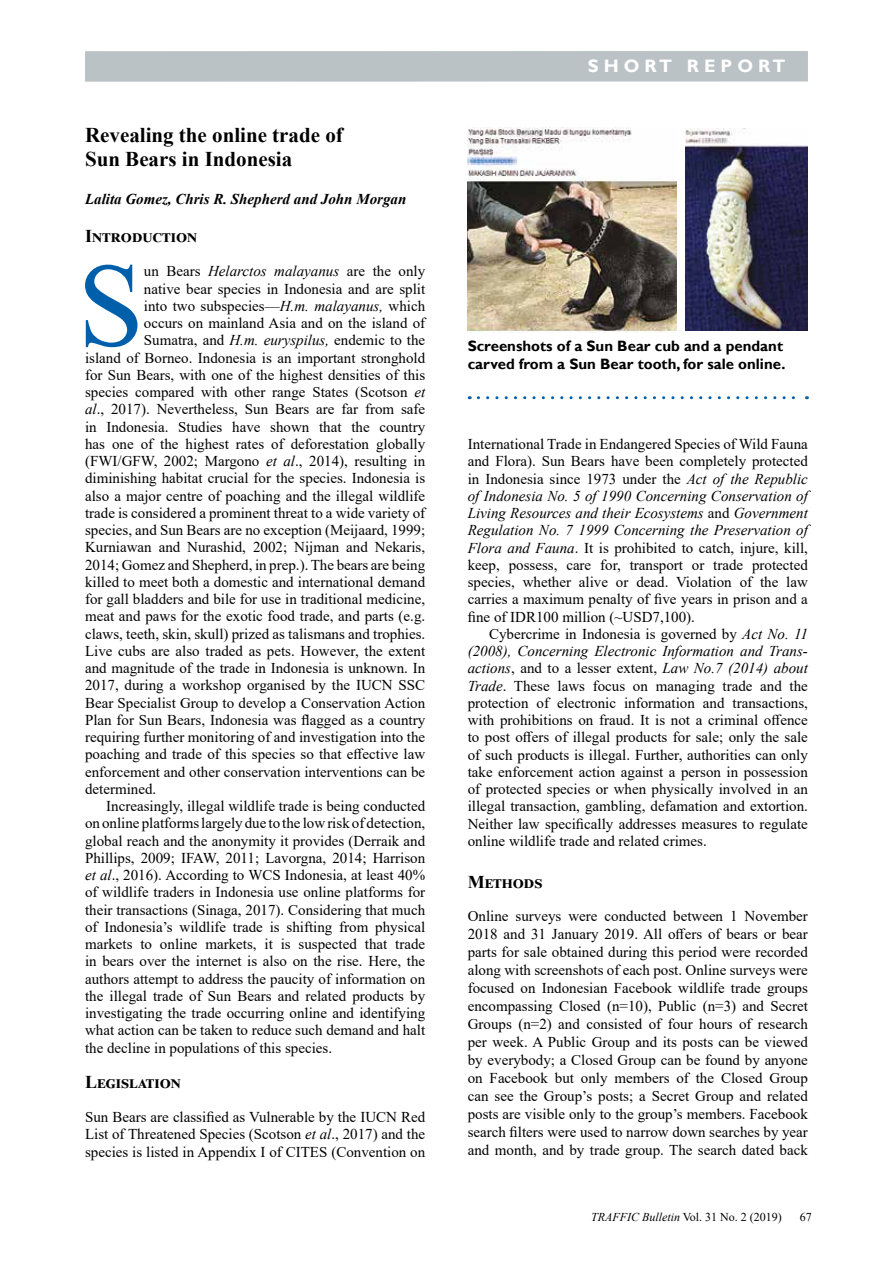
<style>
.page{position:relative;width:893px;height:1263px;background:#fff}
.page>*{position:absolute;margin:0;border:0;box-sizing:border-box;transform-origin:0 0}
.t1{font:119.25px "Times New Roman";color:#005faa}
.t2{font:700 21px/24.2px "Times New Roman";color:#000}
.t3{font:700 18px "Times New Roman";letter-spacing:.01em;color:#000}
.t4{font:700 18px "Gill Sans";color:#fff}
.t5{font:15px/17.2px "Times New Roman";color:#000;text-align:justify}
.t6{font:700 15px/18px "Gill Sans";color:#000}
.t7{font:italic 700 15px "Times New Roman";color:#000}
.t8{font:italic 15px "Times New Roman";color:#000}
.t9{font:12px "Times New Roman";color:#000}
.s1{font-style:normal}
.s2{font-style:italic}
</style>
<div class="page">
<div style="left:85px;top:51px;width:723px;height:31px;background:#bbc2c6"></div>
<img style="left:468px;top:128px;width:209px;height:204px">
<img style="left:685px;top:129px;width:123px;height:202px">
<svg style="left:478px;top:396px;width:329px;height:3px"></svg>
<h2 class="t2" style="left:85px;top:122px;width:259px">Revealing the online trade of<br>Sun Bears in Indonesia</h2>
<p class="t7" style="left:85px;top:188px;width:323px">Lalita Gomez, Chris R. Shepherd and John Morgan</p>
<p class="t3" style="left:85px;top:223px;width:114px">Introduction</p>
<h1 class="t1" style="left:78px;top:221px;width:68px">S</h1>
<p class="t8" style="left:144px;top:261px;width:283px"><span class="s1">un Bears</span> Helarctos malayanus <span class="s1">are the only</span></p>
<p class="t5" style="left:144px;top:279px;width:283px">native bear species in Indonesia and are split</p>
<p class="t5" style="left:144px;top:297px;width:283px">into two subspecies—<span class="s2">H.m. malayanus,</span> which</p>
<p class="t5" style="left:144px;top:314px;width:283px">occurs on mainland Asia and on the island of</p>
<p class="t5" style="left:144px;top:331px;width:283px">Sumatra, and <span class="s2">H.m. euryspilus,</span> endemic to the</p>
<p class="t5" style="left:85px;top:348px;width:342px">island of Borneo. Indonesia is an important stronghold</p>
<p class="t5" style="left:85px;top:366px;width:342px">for Sun Bears, with one of the highest densities of this</p>
<p class="t5" style="left:85px;top:383px;width:342px">species compared with other range States (Scotson <span class="s2">et</span></p>
<p class="t5" style="left:85px;top:400px;width:342px"><span class="s2">al</span>., 2017). Nevertheless, Sun Bears are far from safe</p>
<p class="t5" style="left:85px;top:417px;width:342px">in Indonesia. Studies have shown that the country</p>
<p class="t5" style="left:85px;top:435px;width:342px">has one of the highest rates of deforestation globally</p>
<p class="t5" style="left:85px;top:452px;width:342px">(FWI/GFW, 2002; Margono <span class="s2">et al</span>., 2014), resulting in</p>
<p class="t5" style="left:85px;top:469px;width:342px">diminishing habitat crucial for the species. Indonesia is</p>
<p class="t5" style="left:85px;top:486px;width:342px">also a major centre of poaching and the illegal wildlife</p>
<p class="t5" style="left:85px;top:504px;width:342px">trade is considered a prominent threat to a wide variety of</p>
<p class="t5" style="left:85px;top:521px;width:342px">species, and Sun Bears are no exception (Meijaard, 1999;</p>
<p class="t5" style="left:85px;top:538px;width:342px">Kurniawan and Nurashid, 2002; Nijman and Nekaris,</p>
<p class="t5" style="left:85px;top:555px;width:342px">2014; Gomez and Shepherd, in prep.). The bears are being</p>
<p class="t5" style="left:85px;top:573px;width:342px">killed to meet both a domestic and international demand</p>
<p class="t5" style="left:85px;top:590px;width:342px">for gall bladders and bile for use in traditional medicine,</p>
<p class="t5" style="left:85px;top:607px;width:342px">meat and paws for the exotic food trade, and parts (e.g.</p>
<p class="t5" style="left:85px;top:624px;width:342px">claws, teeth, skin, skull) prized as talismans and trophies.</p>
<p class="t5" style="left:85px;top:642px;width:342px">Live cubs are also traded as pets. However, the extent</p>
<p class="t5" style="left:85px;top:659px;width:342px">and magnitude of the trade in Indonesia is unknown. In</p>
<p class="t5" style="left:85px;top:676px;width:342px">2017, during a workshop organised by the IUCN SSC</p>
<p class="t5" style="left:85px;top:693px;width:342px">Bear Specialist Group to develop a Conservation Action</p>
<p class="t5" style="left:85px;top:711px;width:342px">Plan for Sun Bears, Indonesia was flagged as a country</p>
<p class="t5" style="left:85px;top:728px;width:342px">requiring further monitoring of and investigation into the</p>
<p class="t5" style="left:85px;top:745px;width:342px">poaching and trade of this species so that effective law</p>
<p class="t5" style="left:85px;top:762px;width:342px">enforcement and other conservation interventions can be</p>
<p class="t5" style="left:85px;top:780px;width:73px">determined.</p>
<p class="t5" style="left:106px;top:797px;width:320px">Increasingly, illegal wildlife trade is being conducted</p>
<p class="t5" style="left:85px;top:814px;width:342px">on online platforms largely due to the low risk of detection,</p>
<p class="t5" style="left:85px;top:831px;width:342px">global reach and the anonymity it provides (Derraik and</p>
<p class="t5" style="left:85px;top:849px;width:342px">Phillips, 2009; IFAW, 2011; Lavorgna, 2014; Harrison</p>
<p class="t5" style="left:85px;top:866px;width:342px"><span class="s2">et al</span>., 2016). According to WCS Indonesia, at least 40%</p>
<p class="t5" style="left:85px;top:883px;width:342px">of wildlife traders in Indonesia use online platforms for</p>
<p class="t5" style="left:85px;top:900px;width:342px">their transactions (Sinaga, 2017). Considering that much</p>
<p class="t5" style="left:85px;top:918px;width:342px">of Indonesia’s wildlife trade is shifting from physical</p>
<p class="t5" style="left:85px;top:935px;width:342px">markets to online markets, it is suspected that trade</p>
<p class="t5" style="left:85px;top:952px;width:342px">in bears over the internet is also on the rise. Here, the</p>
<p class="t5" style="left:85px;top:969px;width:342px">authors attempt to address the paucity of information on</p>
<p class="t5" style="left:85px;top:987px;width:342px">the illegal trade of Sun Bears and related products by</p>
<p class="t5" style="left:85px;top:1004px;width:342px">investigating the trade occurring online and identifying</p>
<p class="t5" style="left:85px;top:1021px;width:342px">what action can be taken to reduce such demand and halt</p>
<p class="t5" style="left:85px;top:1038px;width:249px">the decline in populations of this species.</p>
<p class="t3" style="left:85px;top:1069px;width:97px">Legislation</p>
<p class="t5" style="left:85px;top:1108px;width:342px">Sun Bears are classified as Vulnerable by the IUCN Red List of Threatened Species (Scotson <span class="s2">et al</span>., 2017) and the species is listed in Appendix I of CITES (Convention on</p>
<p class="t4" style="left:588px;top:55px;width:199px">S H O R T R E P O R T</p>
<p class="t6" style="left:468px;top:337px;width:319px">Screenshots of a Sun Bear cub and a pendant carved from a Sun Bear tooth, for sale online.</p>
<p class="t5" style="left:468px;top:435px;width:342px">International Trade in Endangered Species of Wild Fauna and Flora). Sun Bears have been completely protected in Indonesia since 1973 under the <span class="s2">Act of the Republic of Indonesia No. 5 of 1990 Concerning Conservation of Living Resources and their Ecosystems</span> and <span class="s2">Government Regulation No. 7 1999 Concerning the Preservation of Flora and Fauna</span>. It is prohibited to catch, injure, kill, keep, possess, care for, transport or trade protected species, whether alive or dead. Violation of the law carries a maximum penalty of five years in prison and a fine of IDR100 million (~USD7,100).</p>
<p class="t5" style="left:468px;top:625px;width:342px;text-indent:21px">Cybercrime in Indonesia is governed by <span class="s2">Act No. 11 (2008), Concerning Electronic Information and Trans&shy;actions</span>, and to a lesser extent, <span class="s2">Law No.7 (2014) about Trade</span>. These laws focus on managing trade and the protection of electronic information and transactions, with prohibitions on fraud. It is not a criminal offence to post offers of illegal products for sale; only the sale of such products is illegal. Further, authorities can only take enforcement action against a person in possession of protected species or when physically involved in an illegal transaction, gambling, defamation and extortion.<br>Neither law specifically addresses measures to regulate online wildlife trade and related crimes.</p>
<p class="t3" style="left:468px;top:869px;width:76px">Methods</p>
<p class="t5" style="left:468px;top:907px;width:342px;line-height:18px">Online surveys were conducted between 1 November 2018 and 31 January 2019. All offers of bears or bear parts for sale obtained during this period were recorded along with screenshots of each post. Online surveys were focused on Indonesian Facebook wildlife trade groups encompassing Closed (n=10), Public (n=3) and Secret Groups (n=2) and consisted of four hours of research per week. A Public Group and its posts can be viewed by everybody; a Closed Group can be found by anyone on Facebook but only members of the Closed Group can see the Group’s posts; a Secret Group and related posts are visible only to the group’s members. Facebook search filters were used to narrow down searches by year and month, and by trade group. The search dated back</p>
<p class="t9" style="left:591px;top:1208px;width:192px"><span class="s2">TRAFFIC Bulletin</span> Vol. 31 No. 2 (2019)</p>
<p class="t9" style="left:800px;top:1208px;width:13px">67</p>
</div>
